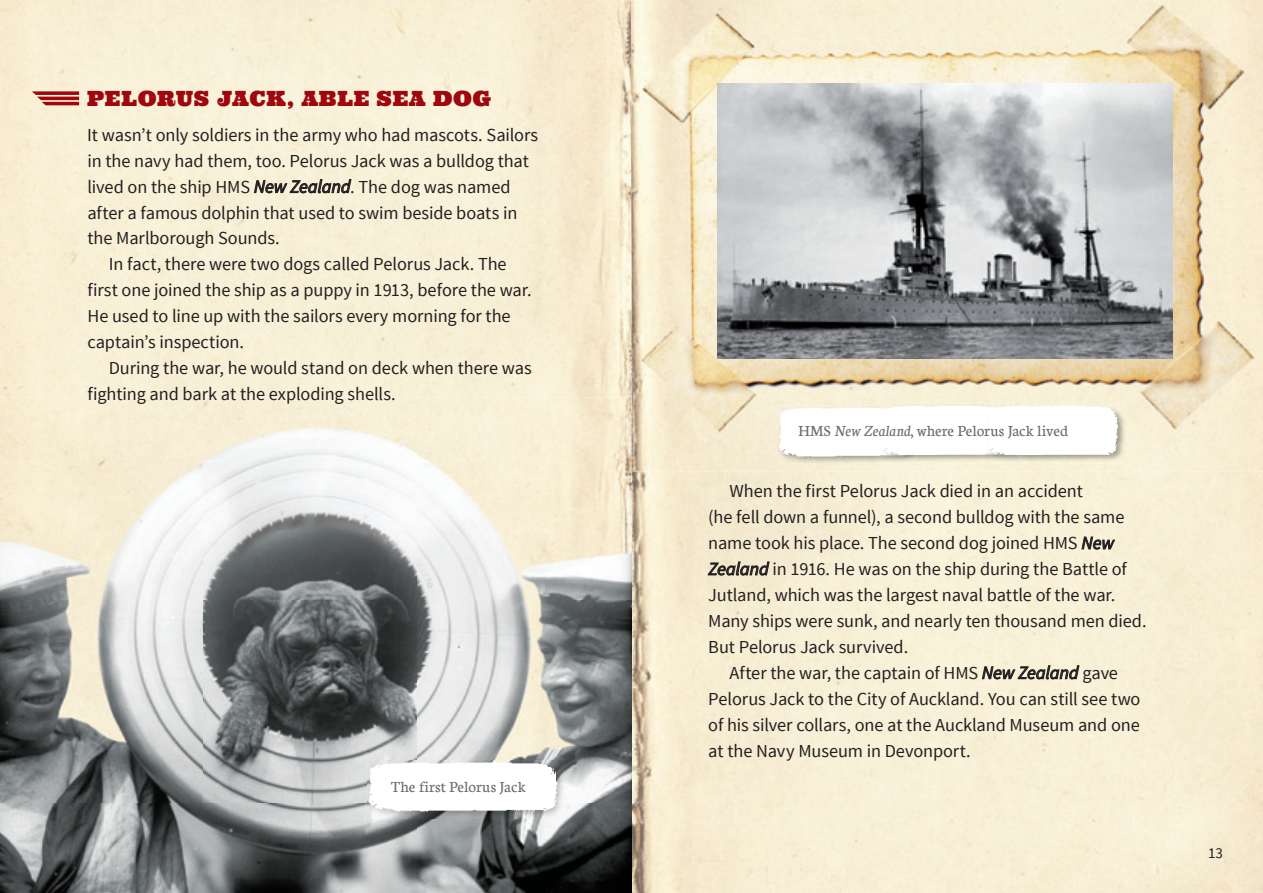
<style>
.page{position:relative;width:1263px;height:893px;background:#fff}
.page>*{position:absolute;margin:0;border:0;box-sizing:border-box;transform-origin:0 0}
.t1{font:21px "Ultra";letter-spacing:.025em;color:#9d070d}
.t2{font:18.3px "Source Sans Pro";letter-spacing:-.005em;color:#231f20}
.t3{font:16.5px "Neuton";letter-spacing:.005em;color:#6c6d70}
.t4{font:15px "Source Sans Pro";color:#231f20}
.s1{font-style:italic}
</style>
<div class="page">
<img style="left:0;top:0;width:631px;height:397px">
<img style="left:0;top:397px;width:631px;height:496px">
<svg style="left:32px;top:91px;width:47px;height:14px"></svg>
<img style="left:368px;top:760px;width:196px;height:58px">
<img style="left:358px;top:759px;width:203px;height:55px">
<img style="left:632px;top:472px;width:35px;height:421px">
<img style="left:631px;top:397px;width:1px;height:496px">
<img style="left:631px;top:0;width:632px;height:472px">
<img style="left:718px;top:83px;width:455px;height:276px">
<img style="left:778px;top:464px;width:140px;height:1px">
<img style="left:778px;top:456px;width:140px;height:8px">
<img style="left:772px;top:404px;width:207px;height:52px">
<img style="left:880px;top:455px;width:105px;height:7px">
<img style="left:880px;top:455px;width:33px;height:1px">
<img style="left:985px;top:404px;width:140px;height:59px">
<img style="left:985px;top:455px;width:35px;height:7px">
<img style="left:979px;top:403px;width:142px;height:52px">
<p class="t1" style="left:87px;top:85px;width:405px">PELORUS JACK, ABLE SEA DOG</p>
<p class="t2" style="left:87px;top:123px;width:453px">It wasn’t only soldiers in the army who had mascots. Sailors</p>
<p class="t2" style="left:87px;top:149px;width:443px">in the navy had them, too. Pelorus Jack was a bulldog that</p>
<p class="t2" style="left:87px;top:175px;width:425px">lived on the ship HMS <span class="s1">New Zealand</span>. The dog was named</p>
<p class="t2" style="left:87px;top:201px;width:432px">after a famous dolphin that used to swim beside boats in</p>
<p class="t2" style="left:87px;top:226px;width:194px">the Marlborough Sounds.</p>
<p class="t2" style="left:109px;top:252px;width:399px">In fact, there were two dogs called Pelorus Jack. The</p>
<p class="t2" style="left:87px;top:278px;width:446px">first one joined the ship as a puppy in 1913, before the war.</p>
<p class="t2" style="left:87px;top:304px;width:425px">He used to line up with the sailors every morning for the</p>
<p class="t2" style="left:87px;top:330px;width:158px">captain’s inspection.</p>
<p class="t2" style="left:109px;top:356px;width:425px">During the war, he would stand on deck when there was</p>
<p class="t2" style="left:87px;top:382px;width:310px">fighting and bark at the exploding shells.</p>
<p class="t3" style="left:391px;top:777px;width:136px">The first Pelorus Jack</p>
<p class="t3" style="left:798px;top:420px;width:271px">HMS <span class="s1">New Zealand</span>, where Pelorus Jack lived</p>
<p class="t2" style="left:729px;top:479px;width:355px">When the first Pelorus Jack died in an accident</p>
<p class="t2" style="left:708px;top:505px;width:418px">(he fell down a funnel), a second bulldog with the same</p>
<p class="t2" style="left:708px;top:531px;width:408px">name took his place. The second dog joined HMS <span class="s1">New</span></p>
<p class="t2" style="left:708px;top:557px;width:420px"><span class="s1">Zealand</span> in 1916. He was on the ship during the Battle of</p>
<p class="t2" style="left:708px;top:583px;width:409px">Jutland, which was the largest naval battle of the war.</p>
<p class="t2" style="left:708px;top:609px;width:440px">Many ships were sunk, and nearly ten thousand men died.</p>
<p class="t2" style="left:708px;top:635px;width:201px">But Pelorus Jack survived.</p>
<p class="t2" style="left:729px;top:661px;width:390px">After the war, the captain of HMS <span class="s1">New Zealand</span> gave</p>
<p class="t2" style="left:708px;top:687px;width:434px">Pelorus Jack to the City of Auckland. You can still see two</p>
<p class="t2" style="left:708px;top:713px;width:433px">of his silver collars, one at the Auckland Museum and one</p>
<p class="t2" style="left:708px;top:739px;width:264px">at the Navy Museum in Devonport.</p>
<p class="t4" style="left:1208px;top:844px;width:16px">13</p>
</div>
